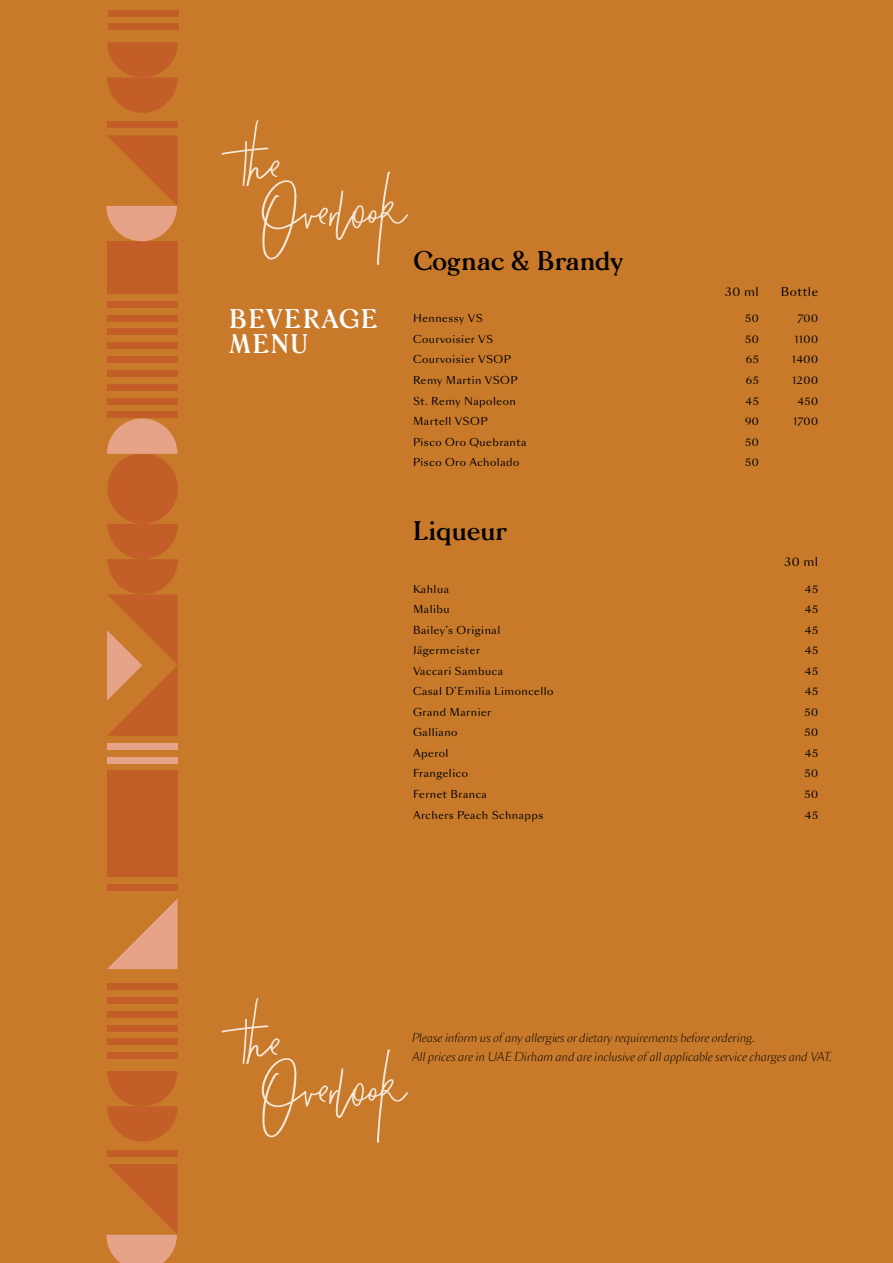
<style>
.page{position:relative;width:893px;height:1263px;background:#c87a2a}
.page>*{position:absolute;margin:0;border:0;box-sizing:border-box;transform-origin:0 0}
.t1{font:700 25.65px "Morion";color:#000}
.t2{font:700 25.65px/25.7px "Morion";letter-spacing:.05em;color:#fff}
.t3{font:italic 300 11.55px/19.2px "Sang Bleu Sans";color:#000}
.t4{font:11.55px "Sang Bleu Sans";letter-spacing:.05em;color:#000101}
.t5{font:10.2px/20.5px "Sang Bleu Sans";letter-spacing:.05em;color:#000101}
</style>
<div class="page">
<svg style="left:221px;top:120px;width:187px;height:145px"></svg>
<svg style="left:221px;top:998px;width:188px;height:145px"></svg>
<div style="left:107px;top:771px;width:71px;height:106px;background:#c35e28"></div>
<div style="left:107px;top:241px;width:71px;height:53px;background:#c35e28"></div>
<div style="left:107px;top:757px;width:71px;height:6px;background:#e6a388"></div>
<div style="left:107px;top:398px;width:71px;height:6px;background:#c35e28"></div>
<div style="left:107px;top:356px;width:71px;height:7px;background:#c35e28"></div>
<div style="left:107px;top:315px;width:71px;height:6px;background:#c35e28"></div>
<div style="left:107px;top:743px;width:71px;height:7px;background:#e6a388"></div>
<div style="left:107px;top:412px;width:71px;height:6px;background:#c35e28"></div>
<div style="left:107px;top:370px;width:71px;height:7px;background:#c35e28"></div>
<div style="left:107px;top:329px;width:71px;height:6px;background:#c35e28"></div>
<div style="left:107px;top:384px;width:71px;height:7px;background:#c35e28"></div>
<div style="left:107px;top:342px;width:71px;height:7px;background:#c35e28"></div>
<div style="left:107px;top:1038px;width:71px;height:7px;background:#c35e28"></div>
<div style="left:107px;top:997px;width:71px;height:7px;background:#c35e28"></div>
<div style="left:107px;top:1052px;width:71px;height:7px;background:#c35e28"></div>
<div style="left:107px;top:1011px;width:71px;height:6px;background:#c35e28"></div>
<div style="left:107px;top:1025px;width:71px;height:6px;background:#c35e28"></div>
<div style="left:107px;top:983px;width:71px;height:7px;background:#c35e28"></div>
<div style="left:107px;top:301px;width:71px;height:7px;background:#c35e28"></div>
<div style="left:107px;top:121px;width:71px;height:7px;background:#c35e28"></div>
<div style="left:107px;top:884px;width:71px;height:7px;background:#c35e28"></div>
<svg style="left:107px;top:898px;width:71px;height:71px"></svg>
<div style="left:107px;top:453px;width:71px;height:71px;background:#c35e28;border-radius:50%"></div>
<svg style="left:106px;top:135px;width:72px;height:106px"></svg>
<svg style="left:107px;top:1071px;width:71px;height:70px"></svg>
<svg style="left:107px;top:418px;width:71px;height:36px"></svg>
<svg style="left:107px;top:524px;width:71px;height:212px"></svg>
<div style="left:108px;top:10px;width:70px;height:6px;background:#c35e28"></div>
<div style="left:108px;top:24px;width:70px;height:6px;background:#c35e28"></div>
<svg style="left:107px;top:42px;width:71px;height:71px"></svg>
<div style="left:107px;top:1150px;width:71px;height:7px;background:#c35e28"></div>
<svg style="left:106px;top:1164px;width:72px;height:99px"></svg>
<h1 class="t2" style="left:229px;top:303px;width:150px">BEVERAGE<br>MENU</h1>
<h1 class="t1" style="left:413px;top:238px;width:212px">Cognac &amp; Brandy</h1>
<p class="t5" style="left:413px;top:308px;width:115px">Hennessy VS<br>Courvoisier VS<br>Courvoisier VSOP<br>Remy Martin VSOP<br>St. Remy Napoleon<br>Martell VSOP<br>Pisco Oro Quebranta<br>Pisco Oro Acholado</p>
<p class="t5" style="left:792px;top:308px;width:28px;text-align:center">700<br>1100<br>1400<br>1200<br>450<br>1700</p>
<p class="t4" style="left:725px;top:284px;width:35px">30 ml</p>
<p class="t4" style="left:781px;top:285px;width:39px">Bottle</p>
<p class="t5" style="left:745px;top:308px;width:15px;text-align:justify">50<br>50<br>65<br>65<br>45<br>90<br>50<br>50</p>
<h1 class="t1" style="left:413px;top:508px;width:96px">Liqueur</h1>
<p class="t5" style="left:413px;top:579px;width:142px">Kahlua<br>Malibu<br>Bailey’s Original<br>Jägermeister<br>Vaccari Sambuca<br>Casal D’Emilia Limoncello<br>Grand Marnier<br>Galliano<br>Aperol<br>Frangelico<br>Fernet Branca<br>Archers Peach Schnapps</p>
<p class="t5" style="left:805px;top:579px;width:15px;text-align:justify">45<br>45<br>45<br>45<br>45<br>45<br>50<br>50<br>45<br>50<br>50<br>45</p>
<p class="t4" style="left:785px;top:555px;width:35px">30 ml</p>
<p class="t3" style="left:411px;top:1029px;width:421px">Please inform us of any allergies or dietary requirements before ordering.<br>All prices are in UAE Dirham and are inclusive of all applicable service charges and VAT.</p>
</div>
